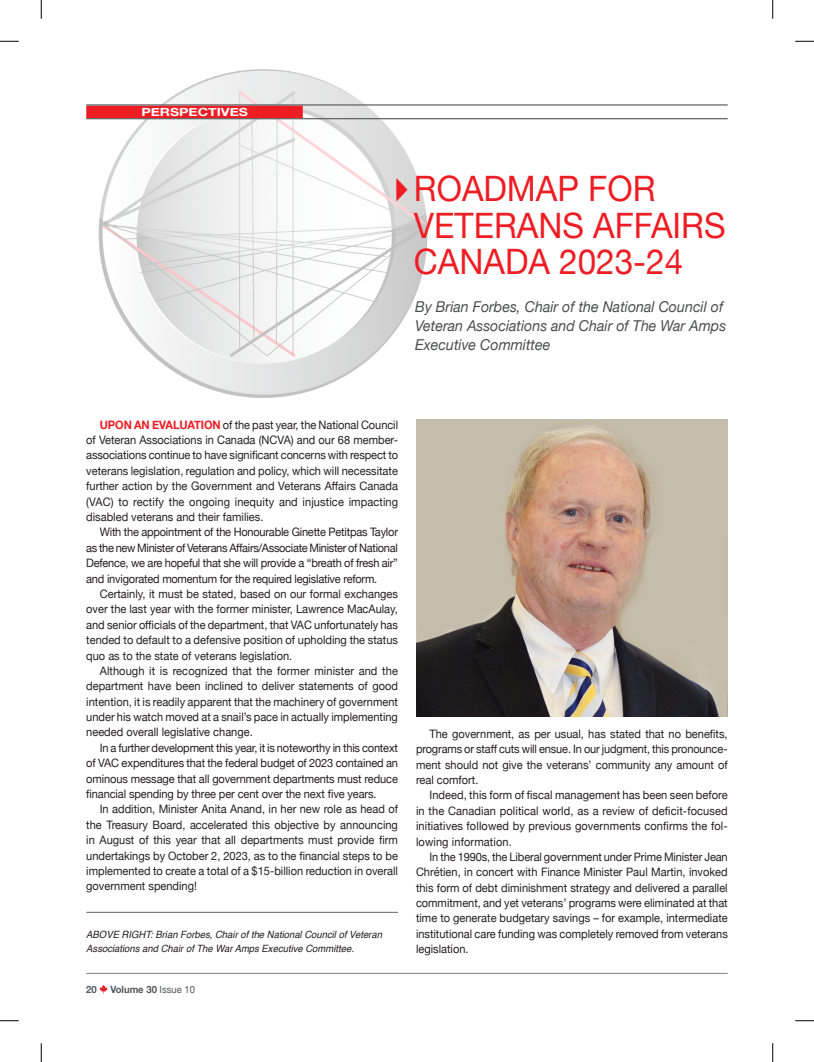
<style>
.page{position:relative;width:814px;height:1062px;background:#fff}
.page>*{position:absolute;margin:0;border:0;box-sizing:border-box;transform-origin:0 0}
.t1{font:35px/36.2px "Helvetica Neue";color:#ee1d23;scale:.95 1}
.t2{font:italic 15px/18.8px "Helvetica Neue";color:#4b4c4d;scale:.95 1}
.t3{font:11.62px/15.4px "Helvetica Neue";color:#231f20;text-align:justify;scale:.95 1}
.t4{font:700 11.25px "Helvetica Neue";color:#fff;scale:1.25 1}
.t5{font:italic 10px/13.8px "Helvetica";color:#231f20;scale:.95 1}
.t6{font:700 10px "Helvetica Neue";color:#57585a;scale:.95 1}
.s1{font-weight:700;color:#ee1d23}
.s2{font-weight:400}
</style>
<div class="page">
<svg style="left:99px;top:984px;width:9px;height:9px"></svg>
<hr style="left:86px;top:972px;width:642px;height:1px;background:#939598">
<img style="left:86px;top:69px;width:385px;height:329px">
<div style="left:86px;top:106px;width:217px;height:12px;background:#ee1d23"></div>
<hr style="left:86px;top:118px;width:642px;height:1px;background:#636366">
<hr style="left:86px;top:104px;width:642px;height:1px;background:#636366">
<img style="left:416px;top:419px;width:312px;height:297px">
<hr style="left:86px;top:911px;width:312px;height:1px;background:#636366">
<svg style="left:0;top:40px;width:19px;height:2px"></svg>
<svg style="left:795px;top:40px;width:19px;height:2px"></svg>
<svg style="left:0;top:1020px;width:19px;height:1px"></svg>
<svg style="left:795px;top:1020px;width:19px;height:1px"></svg>
<svg style="left:40px;top:0;width:2px;height:19px"></svg>
<svg style="left:40px;top:1043px;width:2px;height:18px"></svg>
<svg style="left:772px;top:0;width:1px;height:19px"></svg>
<svg style="left:772px;top:1043px;width:1px;height:18px"></svg>
<svg style="left:396px;top:178px;width:11px;height:24px"></svg>
<p class="t4" style="left:141px;top:103px;width:87px">PERSPECTIVES</p>
<h1 class="t1" style="left:414px;top:173px;width:329px">ROADMAP FOR<br>VETERANS AFFAIRS<br>CANADA 2023-24</h1>
<p class="t2" style="left:415px;top:298px;width:329px">By Brian Forbes, Chair of the National Council of<br>Veteran Associations and Chair of The War Amps<br>Executive Committee</p>
<p class="t3" style="left:86px;top:417px;width:330px;text-indent:13px"><span class="s1">UPON AN EVALUATION</span> of the past year, the National Council of Veteran Associations in Canada (NCVA) and our 68 member&shy;associations continue to have significant concerns with respect to veterans legislation, regulation and policy, which will necessitate further action by the Government and Veterans Affairs Canada (VAC) to rectify the ongoing inequity and injustice impacting disabled veterans and their families.</p>
<p class="t3" style="left:86px;top:525px;width:330px;text-indent:13px">With the appointment of the Honourable Ginette Petitpas Taylor as the new Minister of Veterans Affairs/Associate Minister of National Defence, we are hopeful that she will provide a “breath of fresh air” and invigorated momentum for the required legislative reform.</p>
<p class="t3" style="left:86px;top:586px;width:330px;text-indent:13px">Certainly, it must be stated, based on our formal exchanges over the last year with the former minister, Lawrence MacAulay, and senior officials of the department, that VAC unfortunately has tended to default to a defensive position of upholding the status quo as to the state of veterans legislation.</p>
<p class="t3" style="left:86px;top:663px;width:330px;text-indent:13px">Although it is recognized that the former minister and the department have been inclined to deliver statements of good intention, it is readily apparent that the machinery of government under his watch moved at a snail’s pace in actually implementing needed overall legislative change.</p>
<p class="t3" style="left:86px;top:740px;width:330px;text-indent:13px">In a further development this year, it is noteworthy in this context of VAC expenditures that the federal budget of 2023 contained an ominous message that all government departments must reduce financial spending by three per cent over the next five years.</p>
<p class="t3" style="left:86px;top:802px;width:330px;text-indent:13px">In addition, Minister Anita Anand, in her new role as head of the Treasury Board, accelerated this objective by announcing in August of this year that all departments must provide firm undertakings by October 2, 2023, as to the financial steps to be implemented to create a total of a $15-billion reduction in overall government spending!</p>
<p class="t5" style="left:86px;top:927px;width:313px">ABOVE RIGHT: Brian Forbes, Chair of the National Council of Veteran<br>Associations and Chair of The War Amps Executive Committee.</p>
<p class="t6" style="left:86px;top:981px;width:13px">20</p>
<p class="t6" style="left:110px;top:981px;width:91px">Volume 30 <span class="s2">Issue 10</span></p>
<p class="t3" style="left:416px;top:726px;width:330px;text-indent:14px">The government, as per usual, has stated that no benefits, programs or staff cuts will ensue. In our judgment, this pronounce&shy;ment should not give the veterans’ community any amount of real comfort.</p>
<p class="t3" style="left:416px;top:788px;width:330px;text-indent:13px">Indeed, this form of fiscal management has been seen before in the Canadian political world, as a review of deficit-focused initiatives followed by previous governments confirms the fol&shy;lowing information.</p>
<p class="t3" style="left:416px;top:849px;width:330px;text-indent:13px">In the 1990s, the Liberal government under Prime Minister Jean Chrétien, in concert with Finance Minister Paul Martin, invoked this form of debt diminishment strategy and delivered a parallel commitment, and yet veterans’ programs were eliminated at that time to generate budgetary savings – for example, intermediate institutional care funding was completely removed from veterans legislation.</p>
</div>
